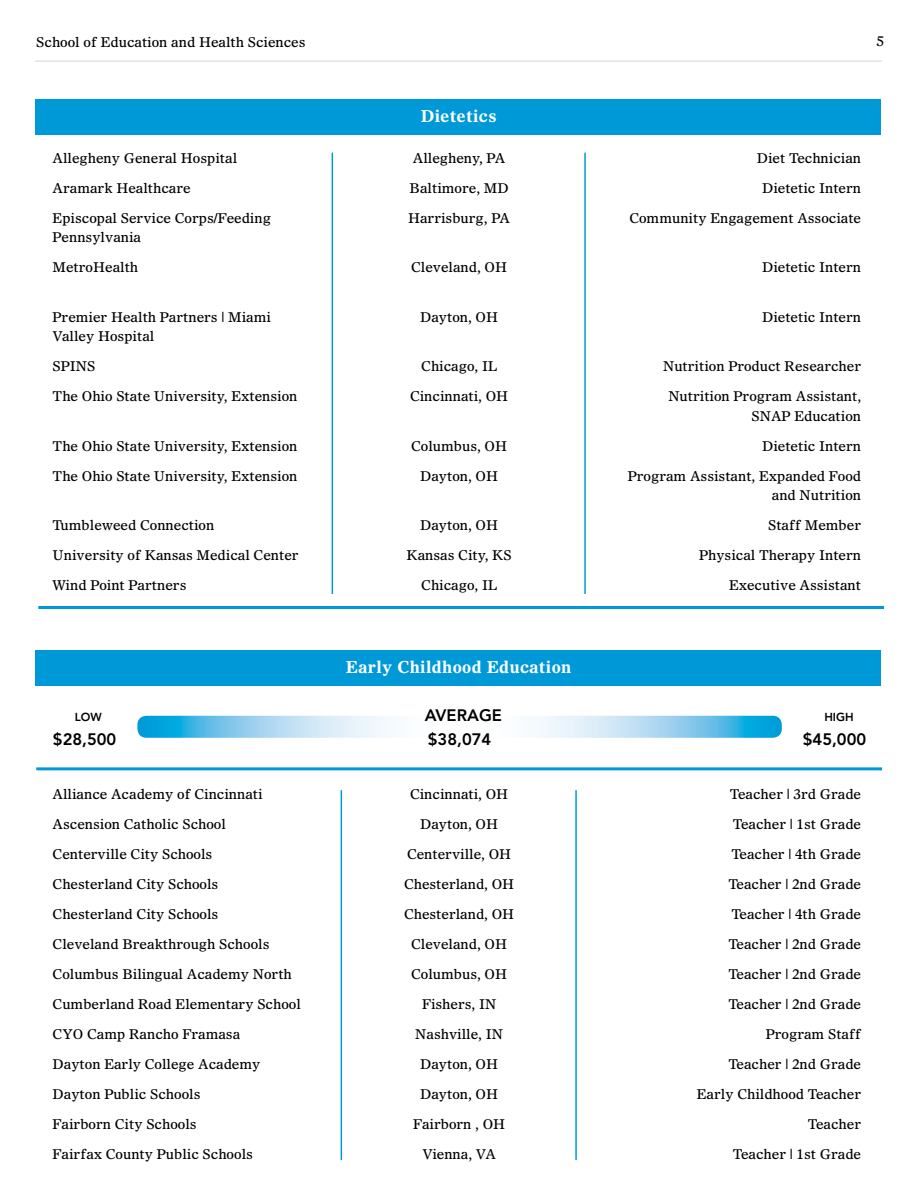
<style>
.page{position:relative;width:918px;height:1188px;background:#fff}
.page>*{position:absolute;margin:0;border:0;box-sizing:border-box;transform-origin:0 0}
.t1{font:700 16.5px "Olympian LT Std";letter-spacing:.02em;color:#fff}
.t2{font:800 16.5px/24px "Avenir LT Std";color:#000101}
.t3{font:13.5px/19.5px "Olympian LT Std";color:#000;text-align:right}
.t4{font:13.5px "Olympian LT Std";color:#000101}
.t5{font:800 11.55px "Avenir LT Std";color:#000101}
</style>
<div class="page">
<div style="left:35px;top:99px;width:846px;height:36px;background:#0099d8"></div>
<hr style="left:584px;top:153px;width:2px;height:441px;background:#0099d8">
<hr style="left:332px;top:153px;width:1px;height:441px;background:#0099d8">
<hr style="left:35px;top:60px;width:847px;height:2px;background:#e2e3e4">
<hr style="left:38px;top:606px;width:846px;height:3px;background:#0099d8">
<div style="left:35px;top:650px;width:846px;height:36px;background:#0099d8"></div>
<hr style="left:36px;top:767px;width:846px;height:3px;background:#0099d8">
<svg style="left:137px;top:716px;width:645px;height:22px"></svg>
<hr style="left:575px;top:790px;width:2px;height:370px;background:#0099d8">
<hr style="left:341px;top:790px;width:1px;height:370px;background:#0099d8">
<p class="t4" style="left:36px;top:34px;width:271px">School of Education and Health Sciences</p>
<p class="t4" style="left:877px;top:32px;width:9px">5</p>
<p class="t1" style="left:421px;top:106px;width:77px">Dietetics</p>
<p class="t3" style="left:53px;top:148px;width:186px">Allegheny General Hospital</p>
<p class="t3" style="left:413px;top:148px;width:94px">Allegheny, PA</p>
<p class="t3" style="left:757px;top:148px;width:106px">Diet Technician</p>
<p class="t3" style="left:53px;top:178px;width:140px">Aramark Healthcare</p>
<p class="t3" style="left:410px;top:178px;width:101px">Baltimore, MD</p>
<p class="t3" style="left:762px;top:178px;width:101px">Dietetic Intern</p>
<p class="t3" style="left:53px;top:208px;width:220px">Episcopal Service Corps/Feeding</p>
<p class="t3" style="left:408px;top:208px;width:104px">Harrisburg, PA</p>
<p class="t3" style="left:629px;top:208px;width:233px">Community Engagement Associate</p>
<p class="t3" style="left:53px;top:227px;width:90px">Pennsylvania</p>
<p class="t3" style="left:53px;top:257px;width:87px">MetroHealth</p>
<p class="t3" style="left:411px;top:257px;width:98px">Cleveland, OH</p>
<p class="t3" style="left:762px;top:257px;width:101px">Dietetic Intern</p>
<p class="t3" style="left:53px;top:307px;width:220px">Premier Health Partners | Miami</p>
<p class="t3" style="left:420px;top:307px;width:80px">Dayton, OH</p>
<p class="t3" style="left:762px;top:307px;width:101px">Dietetic Intern</p>
<p class="t3" style="left:53px;top:326px;width:103px">Valley Hospital</p>
<p class="t3" style="left:53px;top:356px;width:44px">SPINS</p>
<p class="t3" style="left:421px;top:356px;width:77px">Chicago, IL</p>
<p class="t3" style="left:663px;top:356px;width:200px">Nutrition Product Researcher</p>
<p class="t3" style="left:53px;top:386px;width:246px">The Ohio State University, Extension</p>
<p class="t3" style="left:410px;top:386px;width:100px">Cincinnati, OH</p>
<p class="t3" style="left:668px;top:386px;width:194px">Nutrition Program Assistant,<br>SNAP Education</p>
<p class="t3" style="left:53px;top:436px;width:246px">The Ohio State University, Extension</p>
<p class="t3" style="left:411px;top:436px;width:97px">Columbus, OH</p>
<p class="t3" style="left:762px;top:436px;width:101px">Dietetic Intern</p>
<p class="t3" style="left:53px;top:466px;width:246px">The Ohio State University, Extension</p>
<p class="t3" style="left:420px;top:466px;width:80px">Dayton, OH</p>
<p class="t3" style="left:628px;top:466px;width:235px">Program Assistant, Expanded Food and Nutrition</p>
<p class="t3" style="left:53px;top:515px;width:163px">Tumbleweed Connection</p>
<p class="t3" style="left:420px;top:515px;width:80px">Dayton, OH</p>
<p class="t3" style="left:768px;top:515px;width:95px">Staff Member</p>
<p class="t3" style="left:53px;top:545px;width:248px">University of Kansas Medical Center</p>
<p class="t3" style="left:407px;top:545px;width:107px">Kansas City, KS</p>
<p class="t3" style="left:699px;top:545px;width:164px">Physical Therapy Intern</p>
<p class="t3" style="left:53px;top:575px;width:135px">Wind Point Partners</p>
<p class="t3" style="left:421px;top:575px;width:77px">Chicago, IL</p>
<p class="t3" style="left:729px;top:575px;width:134px">Executive Assistant</p>
<p class="t5" style="left:75px;top:710px;width:28px">low</p>
<p class="t2" style="left:53px;top:727px;width:65px">$28,500</p>
<p class="t1" style="left:346px;top:657px;width:227px">Early Childhood Education</p>
<p class="t2" style="left:425px;top:703px;width:79px">AVERAGE $38,074</p>
<p class="t5" style="left:824px;top:710px;width:31px">high</p>
<p class="t2" style="left:803px;top:727px;width:65px">$45,000</p>
<p class="t3" style="left:53px;top:784px;width:212px">Alliance Academy of Cincinnati</p>
<p class="t3" style="left:410px;top:784px;width:100px">Cincinnati, OH</p>
<p class="t3" style="left:730px;top:784px;width:133px">Teacher | 3rd Grade</p>
<p class="t3" style="left:53px;top:814px;width:175px">Ascension Catholic School</p>
<p class="t3" style="left:420px;top:814px;width:80px">Dayton, OH</p>
<p class="t3" style="left:733px;top:814px;width:130px">Teacher | 1st Grade</p>
<p class="t3" style="left:53px;top:844px;width:161px">Centerville City Schools</p>
<p class="t3" style="left:407px;top:844px;width:106px">Centerville, OH</p>
<p class="t3" style="left:731px;top:844px;width:131px">Teacher | 4th Grade</p>
<p class="t3" style="left:53px;top:874px;width:167px">Chesterland City Schools</p>
<p class="t3" style="left:404px;top:874px;width:112px">Chesterland, OH</p>
<p class="t3" style="left:728px;top:874px;width:134px">Teacher | 2nd Grade</p>
<p class="t3" style="left:53px;top:904px;width:167px">Chesterland City Schools</p>
<p class="t3" style="left:404px;top:904px;width:112px">Chesterland, OH</p>
<p class="t3" style="left:731px;top:904px;width:131px">Teacher | 4th Grade</p>
<p class="t3" style="left:53px;top:934px;width:218px">Cleveland Breakthrough Schools</p>
<p class="t3" style="left:411px;top:934px;width:98px">Cleveland, OH</p>
<p class="t3" style="left:728px;top:934px;width:134px">Teacher | 2nd Grade</p>
<p class="t3" style="left:53px;top:964px;width:241px">Columbus Bilingual Academy North</p>
<p class="t3" style="left:411px;top:964px;width:97px">Columbus, OH</p>
<p class="t3" style="left:728px;top:964px;width:134px">Teacher | 2nd Grade</p>
<p class="t3" style="left:53px;top:994px;width:250px">Cumberland Road Elementary School</p>
<p class="t3" style="left:422px;top:994px;width:76px">Fishers, IN</p>
<p class="t3" style="left:728px;top:994px;width:134px">Teacher | 2nd Grade</p>
<p class="t3" style="left:53px;top:1024px;width:189px">CYO Camp Rancho Framasa</p>
<p class="t3" style="left:415px;top:1024px;width:89px">Nashville, IN</p>
<p class="t3" style="left:766px;top:1024px;width:97px">Program Staff</p>
<p class="t3" style="left:53px;top:1054px;width:209px">Dayton Early College Academy</p>
<p class="t3" style="left:420px;top:1054px;width:80px">Dayton, OH</p>
<p class="t3" style="left:728px;top:1054px;width:134px">Teacher | 2nd Grade</p>
<p class="t3" style="left:53px;top:1084px;width:149px">Dayton Public Schools</p>
<p class="t3" style="left:420px;top:1084px;width:80px">Dayton, OH</p>
<p class="t3" style="left:697px;top:1084px;width:166px">Early Childhood Teacher</p>
<p class="t3" style="left:53px;top:1114px;width:146px">Fairborn City Schools</p>
<p class="t3" style="left:413px;top:1114px;width:94px">Fairborn , OH</p>
<p class="t3" style="left:808px;top:1114px;width:55px">Teacher</p>
<p class="t3" style="left:53px;top:1144px;width:202px">Fairfax County Public Schools</p>
<p class="t3" style="left:422px;top:1144px;width:75px">Vienna, VA</p>
<p class="t3" style="left:733px;top:1144px;width:130px">Teacher | 1st Grade</p>
</div>
